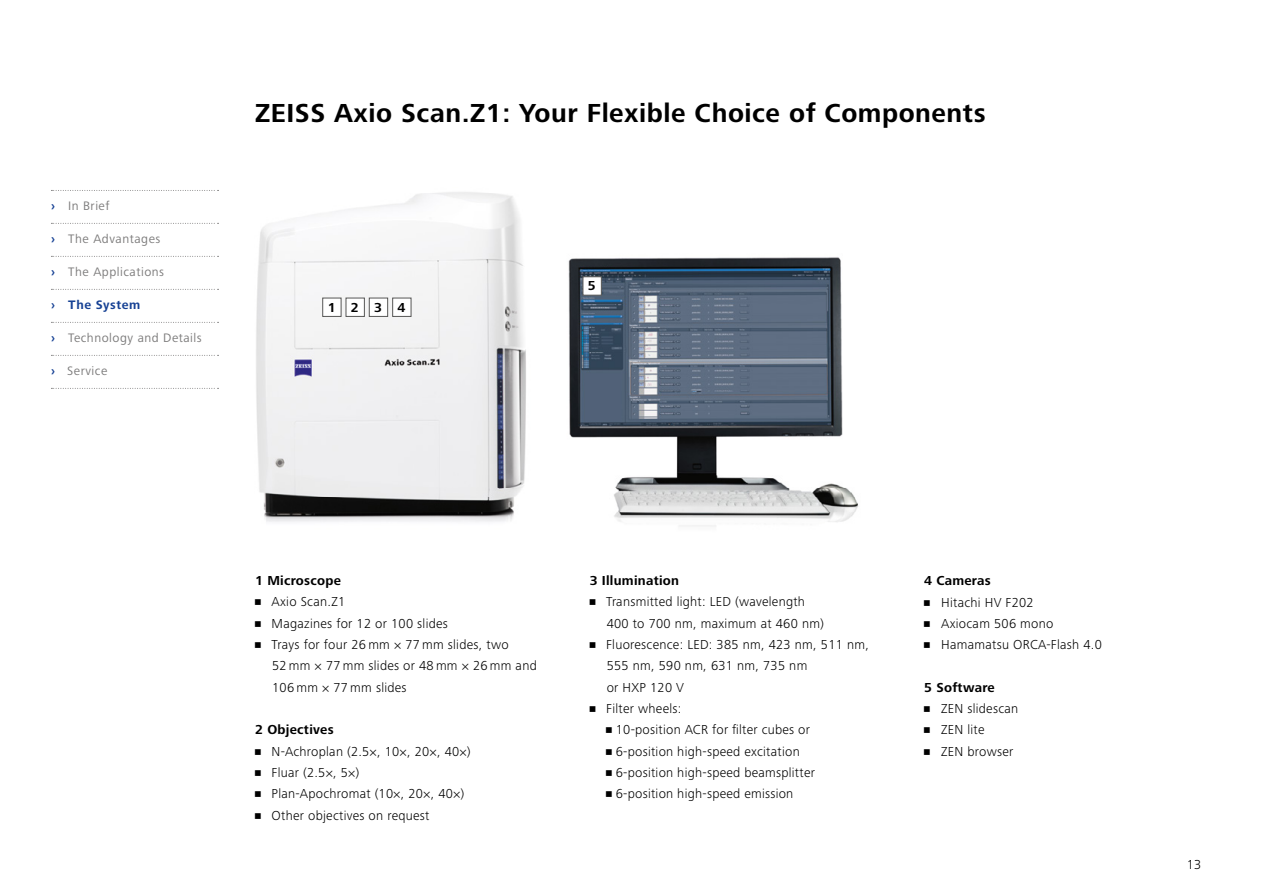
<style>
.page{position:relative;width:1263px;height:893px;background:#fff}
.page>*{position:absolute;margin:0;border:0;box-sizing:border-box;transform-origin:0 0}
.t1{font:700 27px "Zeiss Frutiger Next Pro";letter-spacing:.02em;color:#000}
.t2{font:300 13.5px/21.3px "Zeiss Frutiger Next Pro";letter-spacing:.02em;color:#000}
.t3{font:700 13.5px "Zeiss Frutiger Next Pro";letter-spacing:.02em;color:#000}
.t4{font:12.75px "Zeiss Frutiger Next Pro";letter-spacing:.04em;color:#7c7b7b}
.t5{font:700 12.75px "Zeiss Frutiger Next Pro";letter-spacing:.04em;color:#164194}
.s1{font-weight:700;color:#164194}
.s2{font-style:italic}
.s3{font-weight:500}
</style>
<div class="page">
<img style="left:256px;top:192px;width:602px;height:335px">
<div style="left:583px;top:276px;width:19px;height:20px;background:#fff;border:1px solid #575756"></div>
<div style="left:322px;top:298px;width:19px;height:19px;background:#fff;border:1px solid #575756"></div>
<div style="left:346px;top:298px;width:19px;height:19px;background:#fff;border:1px solid #575756"></div>
<div style="left:369px;top:298px;width:19px;height:19px;background:#fff;border:1px solid #575756"></div>
<div style="left:392px;top:298px;width:19px;height:19px;background:#fff;border:1px solid #575756"></div>
<svg style="left:51px;top:190px;width:168px;height:1px"></svg>
<svg style="left:51px;top:223px;width:168px;height:1px"></svg>
<svg style="left:51px;top:256px;width:168px;height:1px"></svg>
<svg style="left:51px;top:289px;width:168px;height:1px"></svg>
<svg style="left:51px;top:322px;width:168px;height:1px"></svg>
<svg style="left:51px;top:355px;width:168px;height:1px"></svg>
<svg style="left:51px;top:388px;width:168px;height:1px"></svg>
<p class="t4" style="left:51px;top:199px;width:60px"><span class="s1">›</span> In Brief</p>
<p class="t4" style="left:51px;top:232px;width:111px"><span class="s1">›</span> The Advantages</p>
<p class="t4" style="left:51px;top:265px;width:115px"><span class="s1">›</span> The Applications</p>
<p class="t5" style="left:51px;top:298px;width:91px">› The System</p>
<p class="t4" style="left:51px;top:331px;width:152px"><span class="s1">›</span> Technology and Details</p>
<p class="t4" style="left:51px;top:364px;width:58px"><span class="s1">›</span> Service</p>
<h1 class="t1" style="left:255px;top:97px;width:732px">ZEISS Axio Scan.Z1: Your Flexible Choice of Components</h1>
<p class="t3" style="left:328px;top:299px;width:79px">1234</p>
<p class="t3" style="left:588px;top:278px;width:9px">5</p>
<p class="t3" style="left:255px;top:573px;width:87px">1 Microscope</p>
<p class="t2" style="left:255px;top:591px;width:92px">• Axio Scan.Z1</p>
<p class="t2" style="left:255px;top:613px;width:194px">• Magazines for 12 or 100 slides</p>
<p class="t2" style="left:272px;top:634px;width:266px;text-indent:-17px">• Trays for four 26 mm × 77 mm slides, two<br>52 mm <span class="s2">×</span> 77 mm slides or 48 mm × 26 mm and<br>106 mm × 77 mm slides</p>
<p class="t3" style="left:255px;top:722px;width:80px">2 Objectives</p>
<p class="t2" style="left:255px;top:740px;width:217px">• N-Achroplan (2.5<span class="s2">×</span>, 10<span class="s2">×</span>, 20<span class="s2">×</span>, 40<span class="s2">×</span>)</p>
<p class="t2" style="left:255px;top:762px;width:106px">• Fluar (2.5×, 5×)</p>
<p class="t2" style="left:255px;top:783px;width:211px">• Plan-Apochromat (10<span class="s2">×</span>, 20<span class="s2">×</span>, 40<span class="s2">×</span>)</p>
<p class="t2" style="left:255px;top:804px;width:176px">• Other objectives on request</p>
<p class="t3" style="left:590px;top:573px;width:91px">3 Illumination</p>
<p class="t2" style="left:607px;top:591px;width:219px;text-indent:-17px">• Transmitted light: LED (wavelength<br>400 to 700 nm, maximum at 460 nm)</p>
<p class="t2" style="left:607px;top:634px;width:264px;text-indent:-17px">• Fluorescence: LED: 385 nm, 423 nm, 511 nm,<br>555 nm, 590 nm, 631 nm, 735 nm<br>or HXP 120 V</p>
<p class="t2" style="left:590px;top:698px;width:93px">• Filter wheels:</p>
<p class="t2" style="left:606px;top:719px;width:205px"><span class="s3">•</span> 10-position ACR for filter cubes or</p>
<p class="t2" style="left:606px;top:740px;width:195px"><span class="s3">•</span> 6-position high-speed excitation</p>
<p class="t2" style="left:606px;top:762px;width:210px"><span class="s3">•</span> 6-position high-speed beamsplitter</p>
<p class="t2" style="left:606px;top:783px;width:189px"><span class="s3">•</span> 6-position high-speed emission</p>
<p class="t3" style="left:924px;top:573px;width:68px">4 Cameras</p>
<p class="t2" style="left:924px;top:591px;width:111px">• Hitachi HV F202</p>
<p class="t2" style="left:924px;top:613px;width:131px">• Axiocam 506 mono</p>
<p class="t2" style="left:924px;top:634px;width:179px">• Hamamatsu ORCA-Flash 4.0</p>
<p class="t3" style="left:924px;top:679px;width:72px">5 Software</p>
<p class="t2" style="left:924px;top:698px;width:96px">• ZEN slidescan</p>
<p class="t2" style="left:924px;top:719px;width:62px">• ZEN lite</p>
<p class="t2" style="left:924px;top:740px;width:91px">• ZEN browser</p>
<p class="t2" style="left:1187px;top:853px;width:16px">13</p>
</div>
